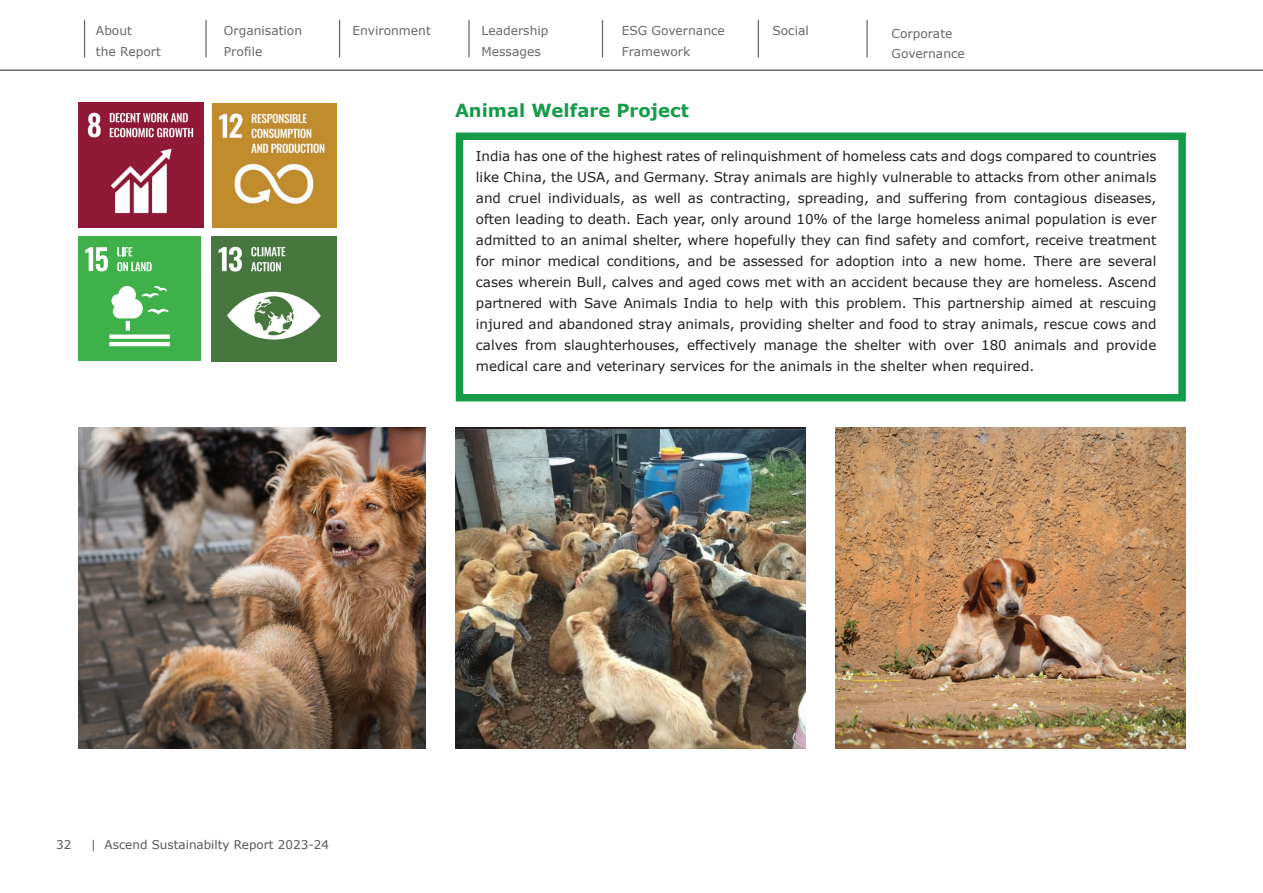
<style>
.page{position:relative;width:1263px;height:893px;background:#fff}
.page>*{position:absolute;margin:0;border:0;box-sizing:border-box;transform-origin:0 0}
.t1{font:700 18px "Verdana";color:#169c48}
.t2{font:13.5px/21px "Verdana";color:#231f20;text-align:justify}
.t3{font:12.3px/20.4px "Verdana";color:#231f20}
.t4{font:12px "Verdana";color:#57585a}
</style>
<div class="page">
<hr style="left:205px;top:20px;width:2px;height:37px;background:#231f20">
<hr style="left:84px;top:20px;width:1px;height:37px;background:#231f20">
<hr style="left:339px;top:20px;width:1px;height:37px;background:#231f20">
<hr style="left:468px;top:20px;width:2px;height:37px;background:#231f20">
<hr style="left:602px;top:20px;width:1px;height:37px;background:#231f20">
<hr style="left:758px;top:20px;width:1px;height:37px;background:#231f20">
<hr style="left:866px;top:20px;width:2px;height:37px;background:#231f20">
<hr style="left:0;top:70px;width:1263px;height:1px;background:#231f20">
<img style="left:78px;top:427px;width:348px;height:321px">
<img style="left:455px;top:427px;width:351px;height:321px">
<img style="left:836px;top:427px;width:350px;height:321px">
<svg style="left:455px;top:132px;width:731px;height:270px"></svg>
<img style="left:78px;top:103px;width:125px;height:124px">
<img style="left:211px;top:236px;width:125px;height:125px">
<img style="left:213px;top:104px;width:124px;height:123px">
<div style="left:78px;top:236px;width:123px;height:125px;background:#3fb14a"></div>
<svg style="left:85px;top:247px;width:23px;height:24px"></svg>
<svg style="left:109px;top:286px;width:61px;height:60px"></svg>
<svg style="left:117px;top:247px;width:15px;height:9px"></svg>
<svg style="left:117px;top:262px;width:35px;height:9px"></svg>
<p class="t3" style="left:96px;top:20px;width:66px">About<br>the Report</p>
<p class="t3" style="left:224px;top:21px;width:80px">Organisation<br>Profile</p>
<p class="t3" style="left:622px;top:20px;width:105px">ESG Governance<br>Framework</p>
<p class="t3" style="left:352px;top:20px;width:80px">Environment</p>
<p class="t3" style="left:482px;top:20px;width:68px">Leadership</p>
<p class="t3" style="left:772px;top:21px;width:38px">Social</p>
<p class="t3" style="left:482px;top:41px;width:61px">Messages</p>
<p class="t3" style="left:892px;top:23px;width:75px">Corporate<br>Governance</p>
<h1 class="t1" style="left:455px;top:98px;width:235px">Animal Welfare Project</h1>
<p class="t2" style="left:476px;top:146px;width:682px">India has one of the highest rates of relinquishment of homeless cats and dogs compared to countries like China, the USA, and Germany. Stray animals are highly vulnerable to attacks from other animals and cruel individuals, as well as contracting, spreading, and suffering from contagious diseases, often leading to death. Each year, only around 10% of the large homeless animal population is ever admitted to an animal shelter, where hopefully they can find safety and comfort, receive treatment for minor medical conditions, and be assessed for adoption into a new home. There are several cases wherein Bull, calves and aged cows met with an accident because they are homeless. Ascend partnered with Save Animals India to help with this problem. This partnership aimed at rescuing injured and abandoned stray animals, providing shelter and food to stray animals, rescue cows and calves from slaughterhouses, effectively manage the shelter with over 180 animals and provide medical care and veterinary services for the animals in the shelter when required.</p>
<p class="t4" style="left:56px;top:836px;width:17px">32</p>
<p class="t4" style="left:91px;top:836px;width:240px">| Ascend Sustainabilty Report 2023-24</p>
</div>
